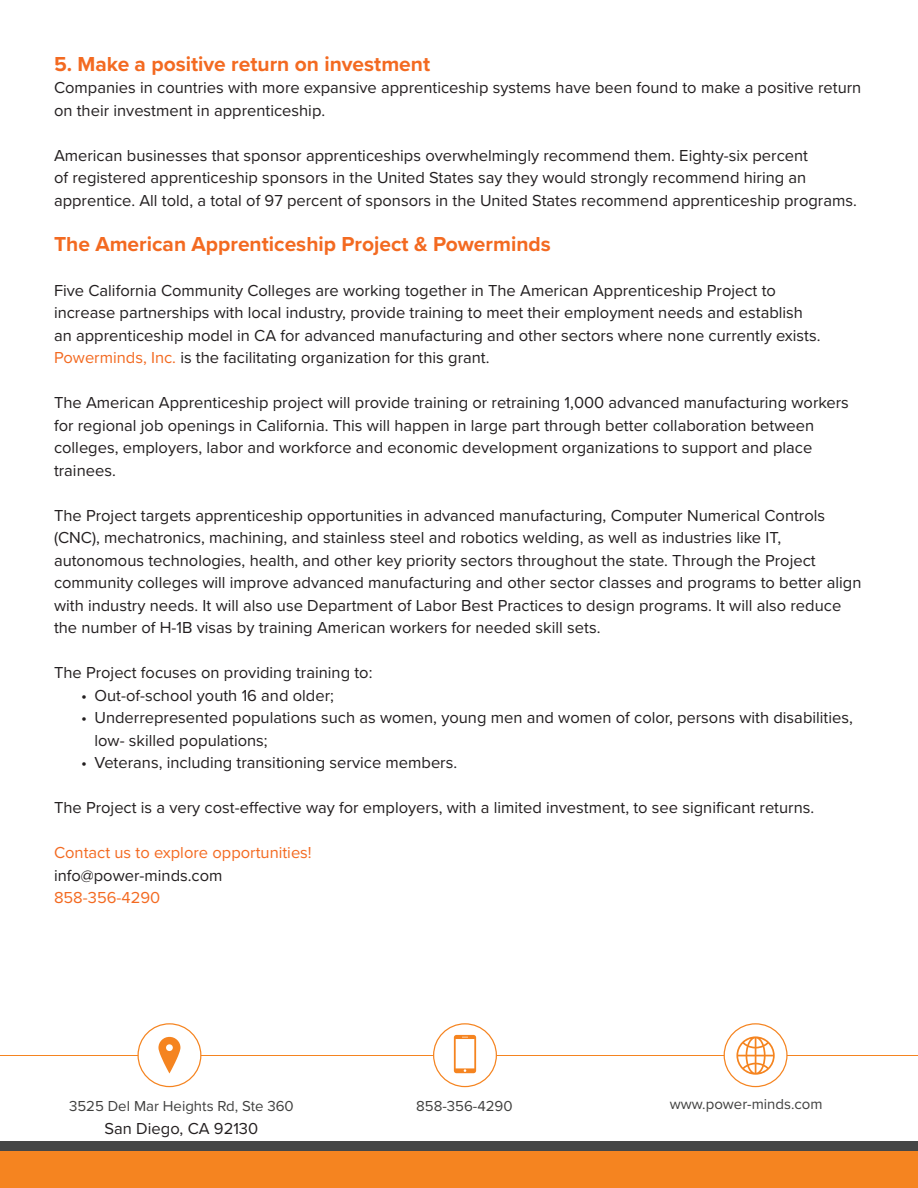
<style>
.page{position:relative;width:918px;height:1188px;background:#fff}
.page>*{position:absolute;margin:0;border:0;box-sizing:border-box;transform-origin:0 0}
.t1{font:700 21px "Proxima Nova";color:#f36a21}
.t2{font:16.5px/22.5px "Proxima Nova";color:#231f20}
.t3{font:16.5px "Proxima Nova";color:#f36a21}
.t4{font:15px "Proxima Nova";color:#40403f}
.s1{color:#f36a21}
</style>
<div class="page">
<hr style="left:0;top:1056px;width:918px;height:1px;background:#f58420">
<div style="left:724px;top:1024px;width:63px;height:63px;background:#fff;border-radius:50%"></div>
<div style="left:724px;top:1023px;width:64px;height:64px;border:1px solid #f58420;border-radius:50%"></div>
<div style="left:138px;top:1024px;width:63px;height:63px;background:#fff;border-radius:50%"></div>
<div style="left:137px;top:1023px;width:64px;height:64px;border:1px solid #f58420;border-radius:50%"></div>
<svg style="left:158px;top:1037px;width:22px;height:37px"></svg>
<div style="left:434px;top:1024px;width:62px;height:63px;background:#fff;border-radius:50%"></div>
<div style="left:433px;top:1023px;width:64px;height:64px;border:1px solid #f58420;border-radius:50%"></div>
<svg style="left:454px;top:1035px;width:22px;height:38px"></svg>
<svg style="left:736px;top:1036px;width:39px;height:39px"></svg>
<div style="left:0;top:1142px;width:918px;height:46px;background:#454646"></div>
<div style="left:0;top:1152px;width:918px;height:36px;background:#f58420"></div>
<p class="t1" style="left:54px;top:48px;width:378px">5. Make a positive return on investment</p>
<p class="t2" style="left:54px;top:76px;width:809px">Companies in countries with more expansive apprenticeship systems have been found to make a positive return on their investment in apprenticeship.</p>
<p class="t2" style="left:54px;top:143px;width:804px">American businesses that sponsor apprenticeships overwhelmingly recommend them. Eighty-six percent<br>of registered apprenticeship sponsors in the United States say they would strongly recommend hiring an apprentice. All told, a total of 97 percent of sponsors in the United States recommend apprenticeship programs.</p>
<p class="t1" style="left:54px;top:228px;width:498px">The American Apprenticeship Project &amp; Powerminds</p>
<p class="t2" style="left:54px;top:278px;width:768px">Five California Community Colleges are working together in The American Apprenticeship Project to increase partnerships with local industry, provide training to meet their employment needs and establish an apprenticeship model in CA for advanced manufacturing and other sectors where none currently exists.<br><span class="s1">Powerminds, Inc.</span> is the facilitating organization for this grant.</p>
<p class="t2" style="left:54px;top:391px;width:796px">The American Apprenticeship project will provide training or retraining 1,000 advanced manufacturing workers for regional job openings in California. This will happen in large part through better collaboration between colleges, employers, labor and workforce and economic development organizations to support and place trainees.</p>
<p class="t2" style="left:54px;top:503px;width:809px">The Project targets apprenticeship opportunities in advanced manufacturing, Computer Numerical Controls (CNC), mechatronics, machining, and stainless steel and robotics welding, as well as industries like IT, autonomous technologies, health, and other key priority sectors throughout the state. Through the Project community colleges will improve advanced manufacturing and other sector classes and programs to better align with industry needs. It will also use Department of Labor Best Practices to design programs. It will also reduce the number of H-1B visas by training American workers for needed skill sets.</p>
<p class="t2" style="left:54px;top:661px;width:320px">The Project focuses on providing training to:</p>
<p class="t2" style="left:81px;top:683px;width:254px">• Out-of-school youth 16 and older;</p>
<p class="t2" style="left:94px;top:706px;width:760px;text-indent:-14px">• Underrepresented populations such as women, young men and women of color, persons with disabilities, low- skilled populations;</p>
<p class="t2" style="left:81px;top:751px;width:378px">• Veterans, including transitioning service members.</p>
<p class="t2" style="left:54px;top:796px;width:762px">The Project is a very cost-effective way for employers, with a limited investment, to see significant returns.</p>
<p class="t3" style="left:54px;top:840px;width:259px">Contact us to explore opportunities!</p>
<p class="t2" style="left:54px;top:863px;width:170px">info@power-minds.com</p>
<p class="t3" style="left:54px;top:885px;width:108px">858-356-4290</p>
<p class="t4" style="left:69px;top:1095px;width:226px">3525 Del Mar Heights Rd, Ste 360</p>
<p class="t2" style="left:105px;top:1116px;width:155px">San Diego, CA 92130</p>
<p class="t4" style="left:416px;top:1095px;width:98px">858-356-4290</p>
<p class="t4" style="left:670px;top:1093px;width:154px">www.power-minds.com</p>
</div>
